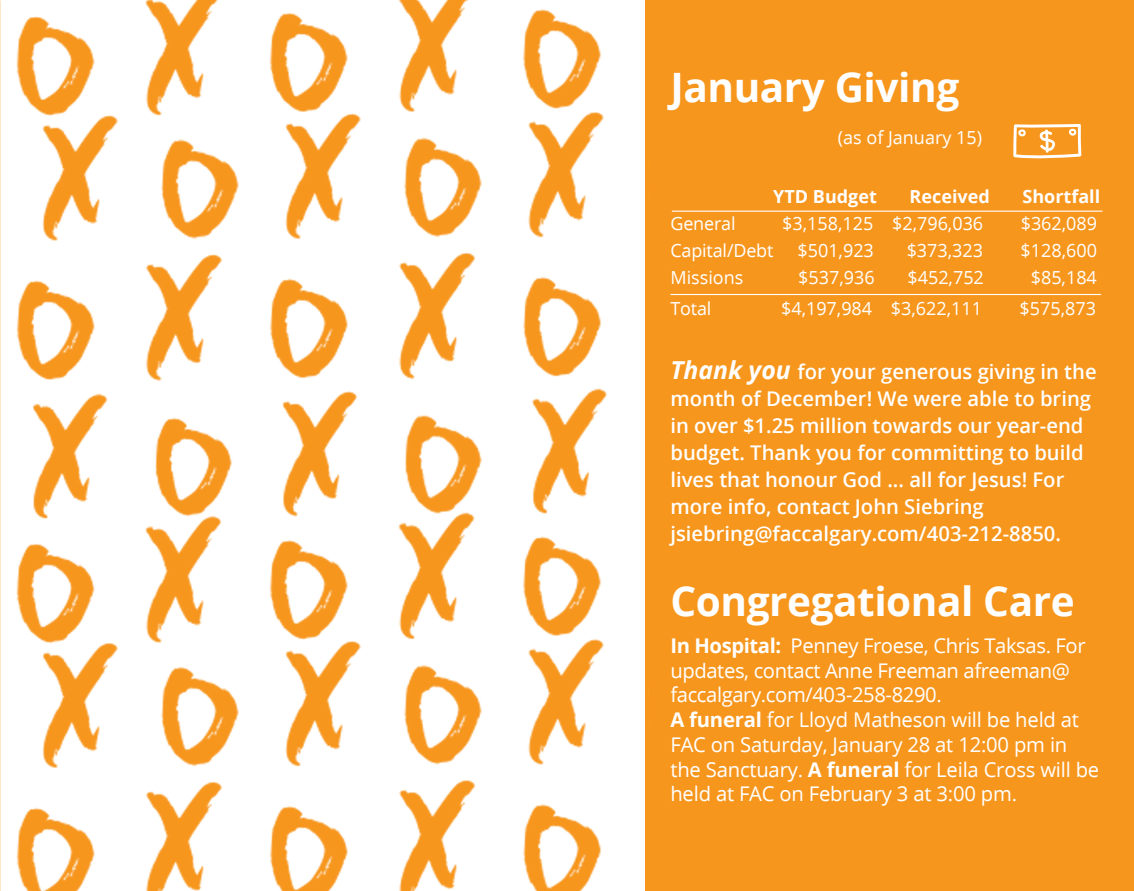
<style>
.page{position:relative;width:1134px;height:891px;background:#fff}
.page>*{position:absolute;margin:0;border:0;box-sizing:border-box;transform-origin:0 0}
.t1{font:700 40.5px "Open Sans";letter-spacing:-.01em;color:#fff}
.t2{font:20.25px/24.8px "Open Sans";letter-spacing:-.01em;color:#fff}
.t3{font:600 20.25px/27px "Open Sans";color:#fff}
.t4{font:18px "Open Sans";color:#fff}
.t5{font:700 18px "Open Sans";color:#fff}
.s1{font-weight:700;font-style:italic;font-size:24.75px}
.s2{font-weight:700}
</style>
<div class="page">
<div style="left:646px;top:0;width:488px;height:891px;background:#f7961d"></div>
<svg style="left:1013px;top:124px;width:68px;height:35px"></svg>
<hr style="left:670px;top:294px;width:431px;height:1px;background:#fff">
<hr style="left:672px;top:211px;width:431px;height:1px;background:#fff">
<img style="left:16px;top:0;width:633px;height:891px">
<p class="t1" style="left:670px;top:70px;width:290px">January Giving</p>
<p class="t4" style="left:838px;top:130px;width:146px">(as of January 15)</p>
<p class="t5" style="left:773px;top:189px;width:105px">YTD Budget</p>
<p class="t5" style="left:910px;top:189px;width:82px">Received</p>
<p class="t5" style="left:1023px;top:189px;width:79px">Shortfall</p>
<p class="t4" style="left:670px;top:216px;width:67px">General</p>
<p class="t4" style="left:782px;top:216px;width:203px">$3,158,125 $2,796,036</p>
<p class="t4" style="left:1021px;top:216px;width:78px">$362,089</p>
<p class="t4" style="left:670px;top:243px;width:105px">Capital/Debt</p>
<p class="t4" style="left:797px;top:243px;width:78px">$501,923</p>
<p class="t4" style="left:907px;top:243px;width:78px">$373,323</p>
<p class="t4" style="left:1021px;top:243px;width:78px">$128,600</p>
<p class="t4" style="left:670px;top:270px;width:75px">Missions</p>
<p class="t4" style="left:798px;top:270px;width:78px">$537,936</p>
<p class="t4" style="left:907px;top:270px;width:78px">$452,752</p>
<p class="t4" style="left:1031px;top:270px;width:68px">$85,184</p>
<p class="t4" style="left:670px;top:301px;width:43px">Total</p>
<p class="t4" style="left:781px;top:301px;width:203px">$4,197,984 $3,622,111</p>
<p class="t4" style="left:1019px;top:301px;width:78px">$575,873</p>
<p class="t3" style="left:670px;top:361px;width:428px"><span class="s1">Thank you</span> for your generous giving in the month of December! We were able to bring in over $1.25 million towards our year-end budget. Thank you for committing to build lives that honour God ... all for Jesus! For more info, contact John Siebring</p>
<p class="t3" style="left:670px;top:523px;width:392px">jsiebring@faccalgary.com/403-212-8850.</p>
<p class="t1" style="left:670px;top:585px;width:406px">Congregational Care</p>
<p class="t2" style="left:670px;top:635px;width:417px"><span class="s2">In Hospital:</span> Penney Froese, Chris Taksas. For updates, contact Anne Freeman afreeman@ faccalgary.com/403-258-8290.</p>
<p class="t2" style="left:670px;top:709px;width:430px"><span class="s2">A funeral</span> for Lloyd Matheson will be held at FAC on Saturday, January 28 at 12:00 pm in the Sanctuary. <span class="s2">A funeral</span> for Leila Cross will be held at FAC on February 3 at 3:00 pm.</p>
</div>
